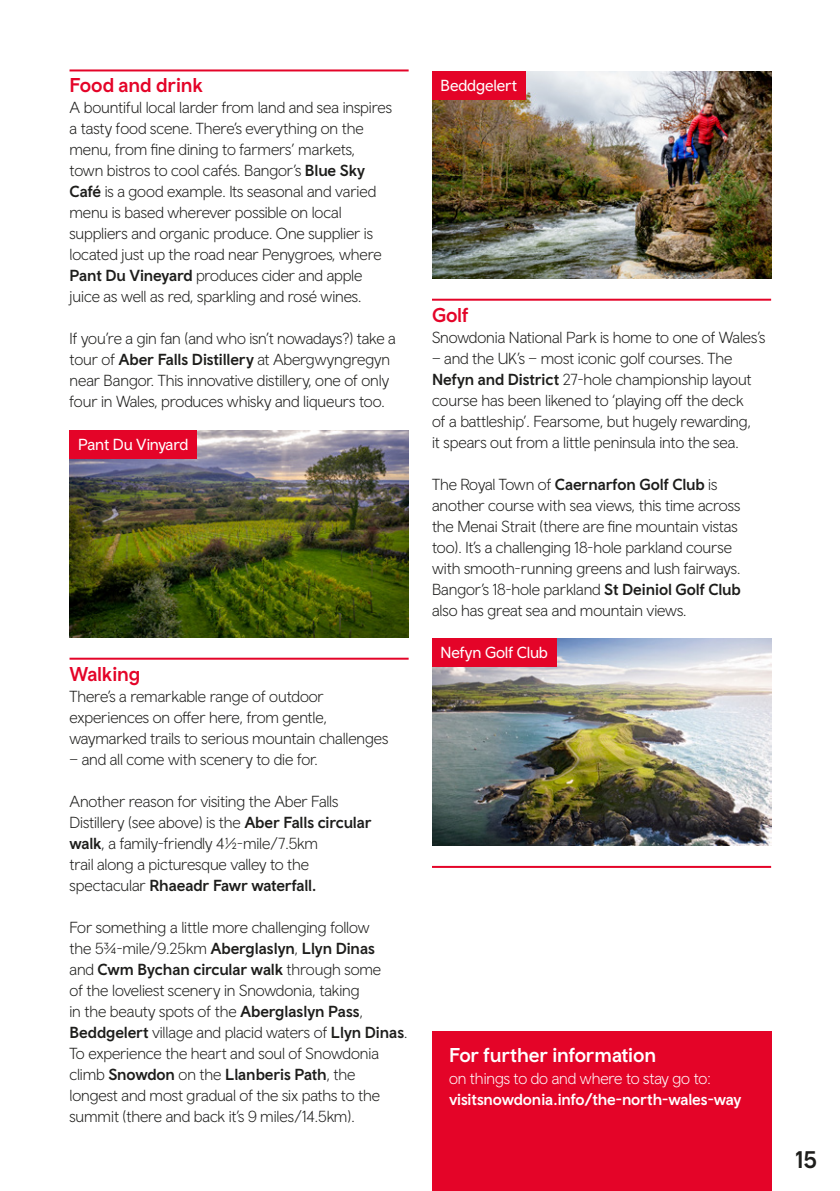
<style>
.page{position:relative;width:840px;height:1191px;background:#fff}
.page>*{position:absolute;margin:0;border:0;box-sizing:border-box;transform-origin:0 0}
.t1{font:500 24px "Wales Sans Body";color:#1d1d1b}
.t2{font:500 20px "Wales Sans Body";letter-spacing:-.005em;color:#e40428}
.t3{font:500 20px "Wales Sans Body";letter-spacing:-.01em;color:#fff}
.t4{font:300 16px/21px "Wales Sans Body";letter-spacing:-.01em;color:#1d1d1b}
.t5{font:500 16px "Wales Sans Body";letter-spacing:-.01em;color:#fff}
.t6{font:16px "Wales Sans Body";letter-spacing:-.01em;color:#fff}
.t7{font:300 16px "Wales Sans Body";letter-spacing:-.01em;color:#fff}
.s1{font-weight:500}
</style>
<div class="page">
<hr style="left:69px;top:69px;width:339px;height:2px;background:#e40428">
<img style="left:69px;top:430px;width:339px;height:207px">
<div style="left:69px;top:430px;width:128px;height:28px;background:#e40428"></div>
<hr style="left:69px;top:657px;width:339px;height:2px;background:#e40428">
<img style="left:432px;top:71px;width:338px;height:207px">
<div style="left:432px;top:71px;width:93px;height:29px;background:#e40428"></div>
<hr style="left:432px;top:299px;width:338px;height:2px;background:#e40428">
<img style="left:432px;top:638px;width:338px;height:207px">
<div style="left:432px;top:638px;width:124px;height:28px;background:#e40428"></div>
<hr style="left:432px;top:866px;width:338px;height:2px;background:#e40428">
<div style="left:432px;top:1031px;width:339px;height:160px;background:#e40428"></div>
<p class="t2" style="left:69px;top:73px;width:135px">Food and drink</p>
<p class="t4" style="left:69px;top:97px;width:324px">A bountiful local larder from land and sea inspires a tasty food scene. There’s everything on the menu, from fine dining to farmers’ markets, town bistros to cool cafés. Bangor’s <span class="s1">Blue Sky Café</span> is a good example. Its seasonal and varied menu is based wherever possible on local suppliers and organic produce. One supplier is located just up the road near Penygroes, where <span class="s1">Pant Du Vineyard</span> produces cider and apple juice as well as red, sparkling and rosé wines.</p>
<p class="t4" style="left:69px;top:328px;width:328px">If you’re a gin fan (and who isn’t nowadays?) take a tour of <span class="s1">Aber Falls Distillery</span> at Abergwyngregyn near Bangor. This innovative distillery, one of only four in Wales, produces whisky and liqueurs too.</p>
<p class="t6" style="left:78px;top:435px;width:112px">Pant Du Vinyard</p>
<p class="t2" style="left:69px;top:661px;width:72px">Walking</p>
<p class="t4" style="left:69px;top:685px;width:320px">There’s a remarkable range of outdoor experiences on offer here, from gentle, waymarked trails to serious mountain challenges</p>
<p class="t4" style="left:69px;top:748px;width:250px">– and all come with scenery to die for.</p>
<p class="t4" style="left:69px;top:790px;width:303px">Another reason for visiting the Aber Falls Distillery (see above) is the <span class="s1">Aber Falls circular walk</span>, a family-friendly 4½-mile/7.5km<br>trail along a picturesque valley to the spectacular <span class="s1">Rhaeadr Fawr waterfall.</span></p>
<p class="t4" style="left:69px;top:916px;width:339px">For something a little more challenging follow<br>the 5¾-mile/9.25km <span class="s1">Aberglaslyn</span>, <span class="s1">Llyn Dinas<br></span>and <span class="s1">Cwm Bychan circular walk</span> through some<br>of the loveliest scenery in Snowdonia, taking<br>in the beauty spots of the <span class="s1">Aberglaslyn Pass</span>, <span class="s1">Beddgelert</span> village and placid waters of <span class="s1">Llyn Dinas</span>.<br>To experience the heart and soul of Snowdonia climb <span class="s1">Snowdon</span> on the <span class="s1">Llanberis Path</span>, the longest and most gradual of the six paths to the summit (there and back it’s 9 miles/14.5km).</p>
<p class="t6" style="left:440px;top:76px;width:78px">Beddgelert</p>
<p class="t2" style="left:432px;top:303px;width:38px">Golf</p>
<p class="t4" style="left:432px;top:326px;width:335px">Snowdonia National Park is home to one of Wales’s</p>
<p class="t4" style="left:432px;top:347px;width:321px">– and the UK’s – most iconic golf courses. The <span class="s1">Nefyn and District</span> 27-hole championship layout course has been likened to ‘playing off the deck of a battleship’. Fearsome, but hugely rewarding, it spears out from a little peninsula into the sea.</p>
<p class="t4" style="left:432px;top:473px;width:310px">The Royal Town of <span class="s1">Caernarfon Golf Club</span> is another course with sea views, this time across the Menai Strait (there are fine mountain vistas too). It’s a challenging 18-hole parkland course with smooth-running greens and lush fairways.<br>Bangor’s 18-hole parkland <span class="s1">St Deiniol Golf Club </span>also has great sea and mountain views.</p>
<p class="t6" style="left:440px;top:643px;width:109px">Nefyn Golf Club</p>
<p class="t3" style="left:449px;top:1043px;width:208px">For further information</p>
<p class="t7" style="left:449px;top:1068px;width:263px">on things to do and where to stay go to:</p>
<p class="t5" style="left:449px;top:1089px;width:294px">visitsnowdonia.info/the-north-wales-way</p>
<h1 class="t1" style="left:795px;top:1144px;width:23px">15</h1>
</div>
